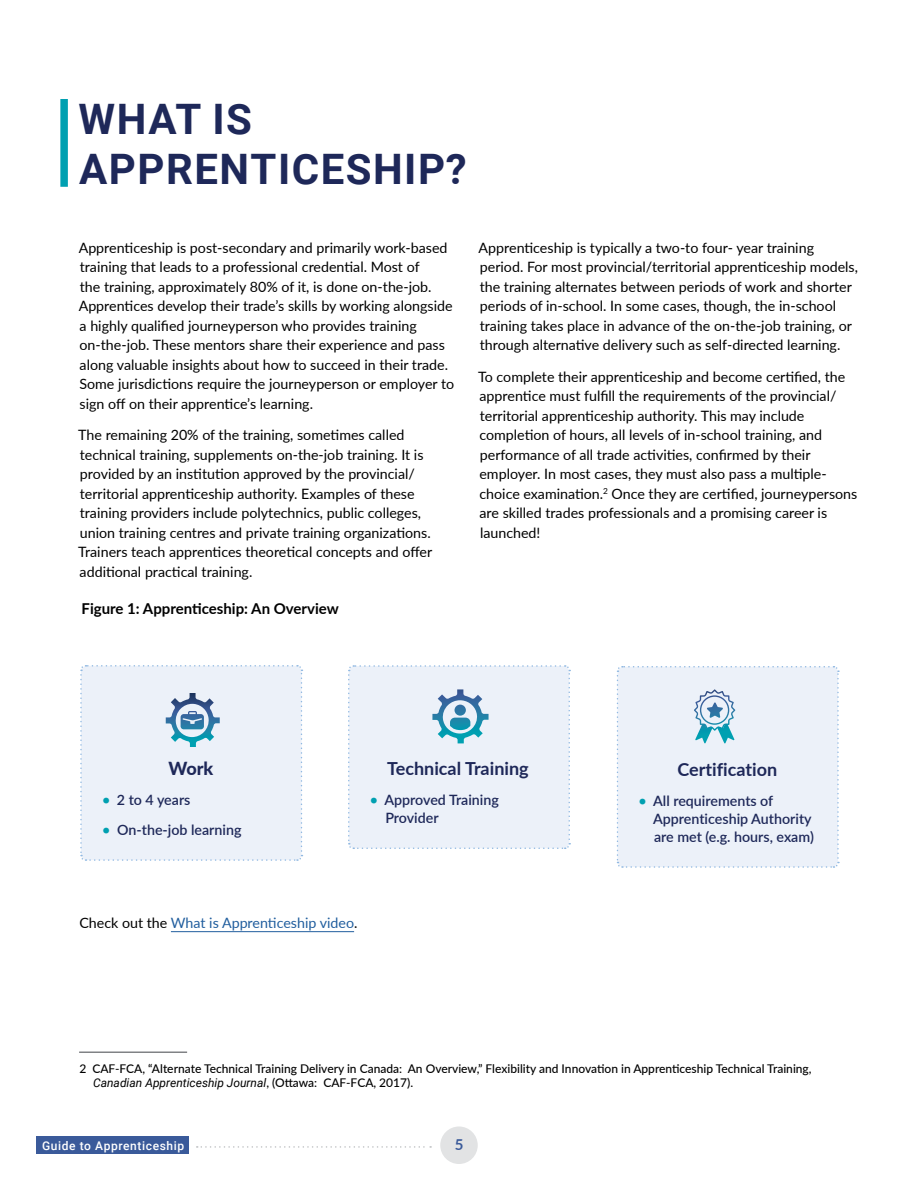
<style>
.page{position:relative;width:918px;height:1188px;background:#fff}
.page>*{position:absolute;margin:0;border:0;box-sizing:border-box;transform-origin:0 0}
.t1{font:700 42px/50.4px "Roboto";letter-spacing:.035em;color:#1e2859}
.info-_border_12pt-wider{font:700 18px "Lato";color:#1e2859}
.info-_border_12pt-wider-2{font:800 18px "Lato";color:#1e2859}
.Figures{font:700 15px "Lato";color:#000}
.t2{font:700 15px "Lato";color:#3a5a9a}
.t3{font:14.25px/19.5px "Lato";color:#000}
.t4{font:600 14.25px/18px "Lato";color:#1e2859}
.t5{font:14.25px "Lato";color:#215e9e}
.Footnote{font:500 12px/13.5px "Lato";color:#000}
.t6{font:500 12px "Roboto";letter-spacing:.05em;color:#fff}
.s1{color:#00a0b1}
.s2{color:#000}
.s3{font-family:"Roboto";font-weight:400;font-style:italic}
</style>
<div class="page">
<div style="left:60px;top:99px;width:8px;height:88px;background:#00a0b1"></div>
<hr style="left:79px;top:1051px;width:108px;height:2px;background:#808285">
<hr style="left:171px;top:931px;width:183px;height:1px;background:#215e9e">
<div style="left:348px;top:665px;width:223px;height:184px;background:#ecf1f9"></div>
<div style="left:616px;top:666px;width:224px;height:202px;background:#ecf1f9"></div>
<div style="left:80px;top:665px;width:223px;height:196px;background:#ecf1f9"></div>
<svg style="left:197px;top:1146px;width:234px;height:2px"></svg>
<div style="left:36px;top:1136px;width:153px;height:18px;background:#3a5a9a"></div>
<div style="left:440px;top:1126px;width:38px;height:38px;background:#e2e3e4;border-radius:50%"></div>
<h1 class="t1" style="left:79px;top:92px;width:390px">WHAT IS<br>APPRENTICESHIP?</h1>
<p class="t3" style="left:79px;top:237px;width:377px">Apprenticeship is post-secondary and primarily work-based training that leads to a professional credential. Most of<br>the training, approximately 80% of it, is done on-the-job.<br>Apprentices develop their trade’s skills by working alongside a highly qualified journeyperson who provides training on-the-job. These mentors share their experience and pass along valuable insights about how to succeed in their trade.<br>Some jurisdictions require the journeyperson or employer to sign off on their apprentice’s learning.</p>
<p class="t3" style="left:78px;top:425px;width:356px">The remaining 20% of the training, sometimes called technical training, supplements on-the-job training. It is provided by an institution approved by the provincial/ territorial apprenticeship authority. Examples of these training providers include polytechnics, public colleges, union training centres and private training organizations.<br>Trainers teach apprentices theoretical concepts and offer additional practical training.</p>
<p class="Figures" style="left:82px;top:597px;width:259px">Figure 1: Apprenticeship: An Overview</p>
<p class="t3" style="left:479px;top:237px;width:381px">Apprenticeship is typically a two-to four- year training period. For most provincial/territorial apprenticeship models, the training alternates between periods of work and shorter periods of in-school. In some cases, though, the in-school training takes place in advance of the on-the-job training, or through alternative delivery such as self-directed learning.</p>
<p class="t3" style="left:478px;top:366px;width:381px">To complete their apprenticeship and become certified, the apprentice must fulfill the requirements of the provincial/ territorial apprenticeship authority. This may include completion of hours, all levels of in-school training, and performance of all trade activities, confirmed by their employer. In most cases, they must also pass a multiple&shy;choice examination.<sup>2</sup> Once they are certified, journeypersons are skilled trades professionals and a promising career is launched!</p>
<p class="info-_border_12pt-wider-2" style="left:168px;top:755px;width:46px">Work</p>
<p class="t4" style="left:102px;top:790px;width:90px"><span class="s1">•</span> 2 to 4 years</p>
<p class="t4" style="left:102px;top:820px;width:141px"><span class="s1">•</span> On-the-job learning</p>
<p class="info-_border_12pt-wider" style="left:387px;top:755px;width:143px">Technical Training</p>
<p class="t4" style="left:385px;top:790px;width:115px;text-indent:-15px"><span class="s1">•</span> Approved Training<br>Provider</p>
<p class="t5" style="left:79px;top:913px;width:280px"><span class="s2">Check out the</span> What is Apprenticeship video<span class="s2">.</span></p>
<p class="info-_border_12pt-wider" style="left:678px;top:756px;width:101px">Certification</p>
<p class="t4" style="left:653px;top:791px;width:162px;text-indent:-15px"><span class="s1">•</span> All requirements of<br>Apprenticeship Authority are met (e.g. hours, exam)</p>
<p class="Footnote" style="left:93px;top:1062px;width:720px;text-indent:-14px">2 CAF-FCA, “Alternate Technical Training Delivery in Canada: An Overview,” Flexibility and Innovation in Apprenticeship Technical Training,<br><span class="s3">Canadian Apprenticeship Journal</span>, (Ottawa: CAF-FCA, 2017).</p>
<p class="t6" style="left:42px;top:1137px;width:144px">Guide to Apprenticeship</p>
<p class="t2" style="left:455px;top:1133px;width:10px">5</p>
</div>
